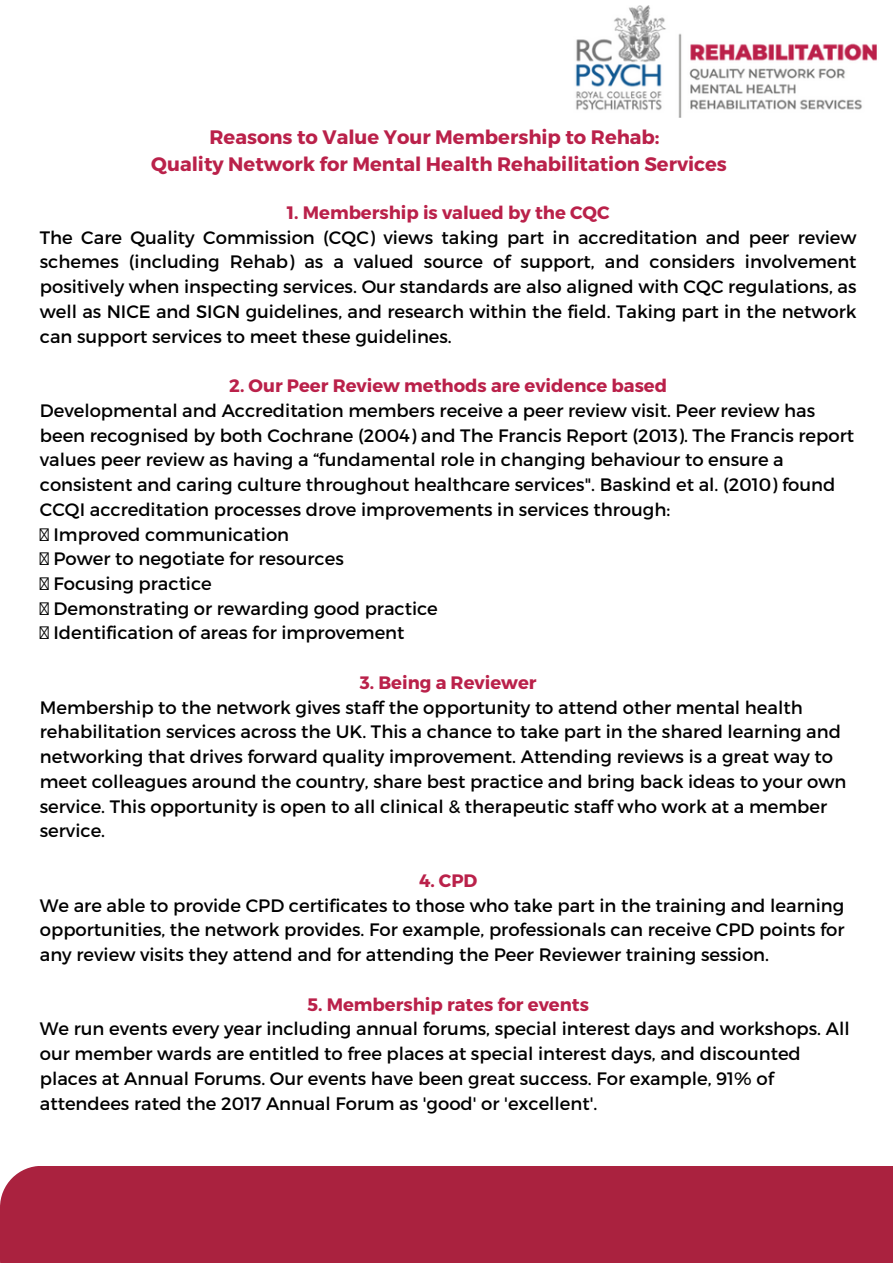
<style>
.page{position:relative;width:893px;height:1264px;background:#fff}
.page>*{position:absolute;margin:0;border:0;box-sizing:border-box;transform-origin:0 0}
.t1{font:700 19.5px "Montserrat";color:#ba214a}
.t2{font:18px/24.8px "Montserrat";color:#000}
.t3{font:700 18px "Montserrat";color:#ba214a}
</style>
<div class="page">
<img style="left:575px;top:5px;width:302px;height:113px">
<div style="left:0;top:1165px;width:892px;height:97px;background:#aa223f"></div>
<p class="t1" style="left:209px;top:124px;width:451px">Reasons to Value Your Membership to Rehab:</p>
<p class="t1" style="left:151px;top:151px;width:577px">Quality Network for Mental Health Rehabilitation Services</p>
<p class="t3" style="left:287px;top:201px;width:324px">1. Membership is valued by the CQC</p>
<p class="t2" style="left:40px;top:224px;width:818px;text-align:justify">The Care Quality Commission (CQC) views taking part in accreditation and peer review schemes (including Rehab) as a valued source of support, and considers involvement positively when inspecting services. Our standards are also aligned with CQC regulations, as well as NICE and SIGN guidelines, and research within the field. Taking part in the network can support services to meet these guidelines.</p>
<p class="t3" style="left:229px;top:374px;width:439px">2. Our Peer Review methods are evidence based</p>
<p class="t2" style="left:40px;top:397px;width:815px">Developmental and Accreditation members receive a peer review visit. Peer review has been recognised by both Cochrane (2004) and The Francis Report (2013). The Francis report values peer review as having a “fundamental role in changing behaviour to ensure a consistent and caring culture throughout healthcare services". Baskind et al. (2010) found CCQI accreditation processes drove improvements in services through:</p>
<p class="t2" style="left:53px;top:521px;width:237px">Improved communication</p>
<p class="t2" style="left:53px;top:545px;width:292px">Power to negotiate for resources</p>
<p class="t2" style="left:53px;top:570px;width:160px">Focusing practice</p>
<p class="t2" style="left:53px;top:595px;width:386px">Demonstrating or rewarding good practice</p>
<p class="t2" style="left:53px;top:619px;width:352px">Identification of areas for improvement</p>
<p class="t3" style="left:360px;top:671px;width:178px">3. Being a Reviewer</p>
<p class="t2" style="left:40px;top:694px;width:808px">Membership to the network gives staff the opportunity to attend other mental health rehabilitation services across the UK. This a chance to take part in the shared learning and networking that drives forward quality improvement. Attending reviews is a great way to meet colleagues around the country, share best practice and bring back ideas to your own service. This opportunity is open to all clinical &amp; therapeutic staff who work at a member service.</p>
<p class="t3" style="left:419px;top:868px;width:60px">4. CPD</p>
<p class="t2" style="left:40px;top:891px;width:806px;text-align:justify">We are able to provide CPD certificates to those who take part in the training and learning opportunities, the network provides. For example, professionals can receive CPD points for any review visits they attend and for attending the Peer Reviewer training session.</p>
<p class="t3" style="left:307px;top:992px;width:283px">5. Membership rates for events</p>
<p class="t2" style="left:40px;top:1015px;width:811px">We run events every year including annual forums, special interest days and workshops. All our member wards are entitled to free places at special interest days, and discounted places at Annual Forums. Our events have been great success. For example, 91% of attendees rated the 2017 Annual Forum as 'good' or 'excellent'.</p>
</div>
